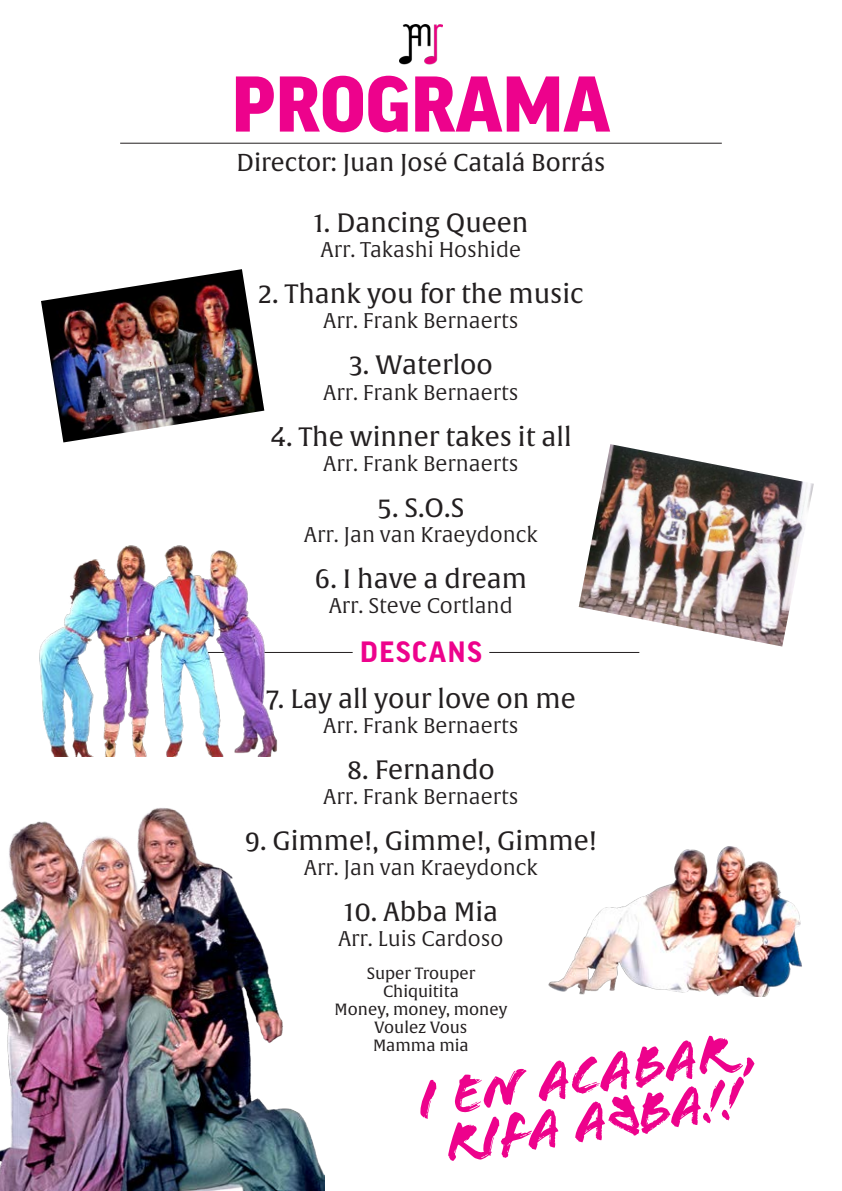
<style>
.page{position:relative;width:842px;height:1191px;background:#fff}
.page>*{position:absolute;margin:0;border:0;box-sizing:border-box;transform-origin:0 0}
.t1{font:900 76px "Good Pro";color:#ed028c}
.t2{font:56px "Flood Std";color:#ed028c}
.t3{font:700 28.4px "Good Pro";letter-spacing:.06em;color:#ed028c}
.t4{font:26px "Alverata";color:#231f20}
.t5{font:24px "Alverata";color:#231f20}
.t6{font:20.8px "Alverata Lt";color:#231f20}
.t7{font:16px/18px "Alverata";color:#231f20;text-align:center}
</style>
<div class="page">
<hr style="left:203px;top:652px;width:150px;height:1px;background:#231f20">
<hr style="left:489px;top:652px;width:150px;height:1px;background:#231f20">
<hr style="left:120px;top:143px;width:602px;height:1px;background:#231f20">
<img style="left:41px;top:269px;width:223px;height:173px">
<img style="left:0;top:756px;width:325px;height:435px">
<img style="left:39px;top:545px;width:239px;height:211px">
<img style="left:548px;top:846px;width:254px;height:150px">
<img style="left:579px;top:444px;width:235px;height:202px">
<img style="left:399px;top:24px;width:44px;height:41px">
<svg style="left:608px;top:1095px;width:31px;height:40px"></svg>
<p class="t1" style="left:232px;top:62px;width:380px">PROGRAMA</p>
<p class="t5" style="left:237px;top:147px;width:370px">Director: Juan José Catalá Borrás</p>
<p class="t4" style="left:313px;top:207px;width:216px">1. Dancing Queen</p>
<p class="t6" style="left:321px;top:237px;width:201px">Arr. Takashi Hoshide</p>
<p class="t4" style="left:259px;top:278px;width:326px">2. Thank you for the music</p>
<p class="t6" style="left:324px;top:308px;width:196px">Arr. Frank Bernaerts</p>
<p class="t4" style="left:349px;top:349px;width:145px">3. Waterloo</p>
<p class="t6" style="left:324px;top:379px;width:196px">Arr. Frank Bernaerts</p>
<p class="t4" style="left:270px;top:420px;width:303px">4. The winner takes it all</p>
<p class="t6" style="left:324px;top:451px;width:196px">Arr. Frank Bernaerts</p>
<p class="t4" style="left:378px;top:492px;width:88px">5. S.O.S</p>
<p class="t6" style="left:304px;top:522px;width:235px">Arr. Jan van Kraeydonck</p>
<p class="t4" style="left:315px;top:563px;width:213px">6. I have a dream</p>
<p class="t6" style="left:329px;top:593px;width:185px">Arr. Steve Cortland</p>
<p class="t3" style="left:360px;top:635px;width:123px">DESCANS</p>
<p class="t4" style="left:266px;top:683px;width:311px">7. Lay all your love on me</p>
<p class="t6" style="left:324px;top:713px;width:196px">Arr. Frank Bernaerts</p>
<p class="t4" style="left:347px;top:754px;width:149px">8. Fernando</p>
<p class="t6" style="left:324px;top:784px;width:196px">Arr. Frank Bernaerts</p>
<p class="t4" style="left:245px;top:825px;width:354px">9. Gimme!, Gimme!, Gimme!</p>
<p class="t6" style="left:304px;top:855px;width:235px">Arr. Jan van Kraeydonck</p>
<p class="t4" style="left:344px;top:896px;width:156px">10. Abba Mia</p>
<p class="t6" style="left:338px;top:926px;width:167px">Arr. Luis Cardoso</p>
<p class="t7" style="left:335px;top:965px;width:174px">Super Trouper<br>Chiquitita<br>Money, money, money<br>Voulez Vous<br>Mamma mia</p>
<p class="t2" style="left:412px;top:1069px;width:346px;rotate:-9deg">I en acabar ,</p>
<p class="t2" style="left:440px;top:1111px;width:302px;rotate:-9deg">rifa A BA!!</p>
</div>
